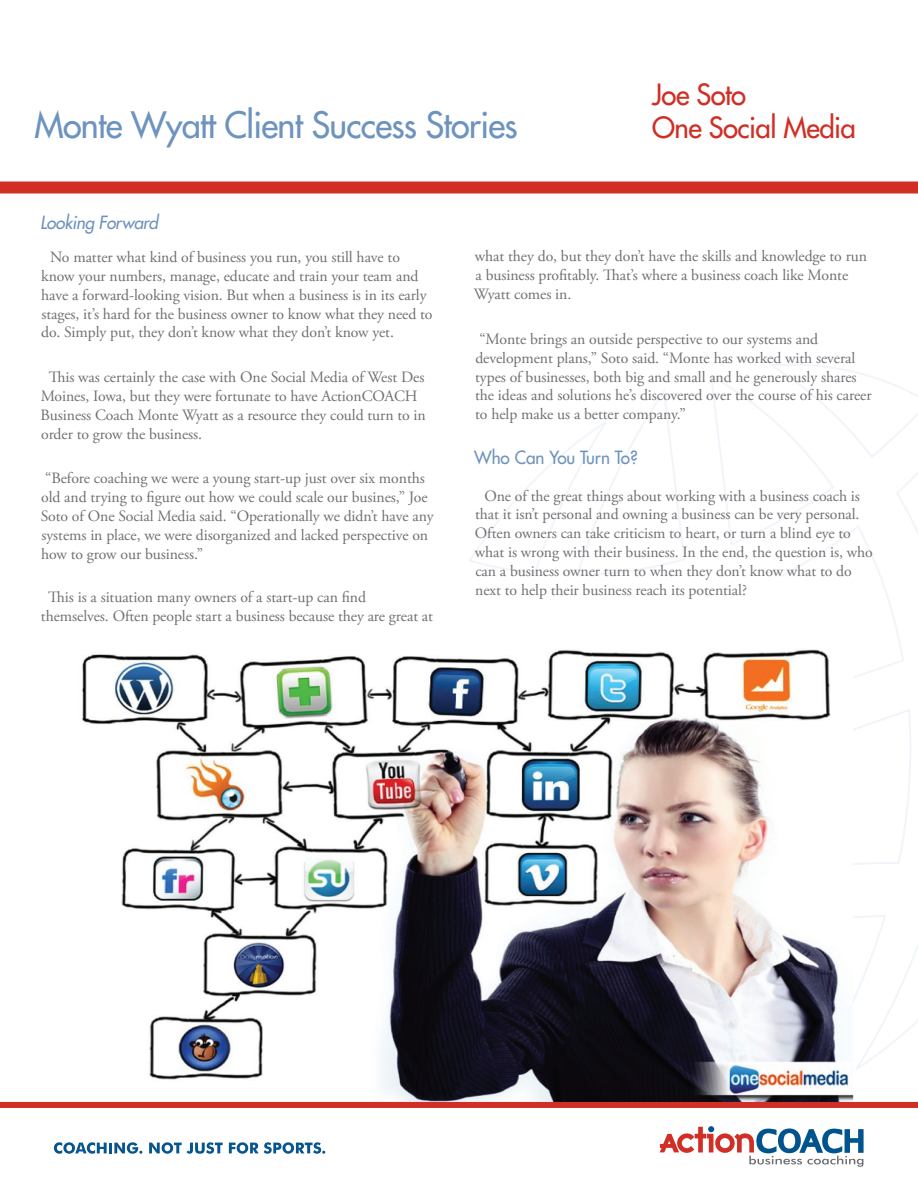
<style>
.page{position:relative;width:918px;height:1188px;background:#fff}
.page>*{position:absolute;margin:0;border:0;box-sizing:border-box;transform-origin:0 0}
.t1{font:500 35.4px "Futura Std";letter-spacing:-.02em;color:#6d93be}
.t2{font:500 28.5px "Futura Std";letter-spacing:-.02em;color:#d12e25}
.t3{font:500 17.7px "Futura Std";letter-spacing:-.005em;color:#6d93be}
.t4{font:italic 500 17.7px "Futura Std";letter-spacing:-.02em;color:#6d93be}
.t5{font:15.75px/18.9px "Adobe Garamond Pro";letter-spacing:-.005em;color:#6f7073}
</style>
<div class="page">
<svg style="left:469px;top:364px;width:449px;height:706px"></svg>
<img style="left:82px;top:576px;width:772px;height:526px">
<div style="left:0;top:182px;width:918px;height:12px;background:#d12e25"></div>
<svg style="left:660px;top:1126px;width:204px;height:41px"></svg>
<svg style="left:54px;top:1142px;width:88px;height:12px"></svg>
<svg style="left:149px;top:1142px;width:74px;height:12px"></svg>
<svg style="left:229px;top:1142px;width:96px;height:12px"></svg>
<div style="left:0;top:1102px;width:918px;height:6px;background:#d12e25"></div>
<h2 class="t2" style="left:652px;top:77px;width:95px">Joe Soto</h2>
<h1 class="t1" style="left:34px;top:103px;width:485px">Monte Wyatt Client Success Stories</h1>
<h2 class="t2" style="left:652px;top:110px;width:205px">One Social Media</h2>
<p class="t4" style="left:40px;top:211px;width:119px">Looking Forward</p>
<p class="t5" style="left:41px;top:248px;width:393px;text-indent:9px">No matter what kind of business you run, you still have to know your numbers, manage, educate and train your team and have a forward-looking vision. But when a business is in its early stages, it’s hard for the business owner to know what they need to do. Simply put, they don’t know what they don’t know yet.</p>
<p class="t5" style="left:41px;top:368px;width:387px;text-indent:8px">This was certainly the case with One Social Media of West Des Moines, Iowa, but they were fortunate to have ActionCOACH Business Coach Monte Wyatt as a resource they could turn to in order to grow the business.</p>
<p class="t5" style="left:41px;top:469px;width:394px">“Before coaching we were a young start-up just over six months old and trying to figure out how we could scale our busines,” Joe Soto of One Social Media said. “Operationally we didn’t have any systems in place, we were disorganized and lacked perspective on how to grow our business.”</p>
<p class="t5" style="left:41px;top:588px;width:394px;text-indent:7px">This is a situation many owners of a start-up can find themselves. Often people start a business because they are great at</p>
<p class="t5" style="left:474px;top:248px;width:395px">what they do, but they don’t have the skills and knowledge to run a business profitably. That’s where a business coach like Monte<br>Wyatt comes in.</p>
<p class="t5" style="left:475px;top:330px;width:398px">“Monte brings an outside perspective to our systems and development plans,” Soto said. “Monte has worked with several types of businesses, both big and small and he generously shares the ideas and solutions he’s discovered over the course of his career to help make us a better company.”</p>
<p class="t3" style="left:474px;top:446px;width:165px">Who Can You Turn To?</p>
<p class="t5" style="left:475px;top:487px;width:399px;text-indent:9px">One of the great things about working with a business coach is that it isn’t personal and owning a business can be very personal.<br>Often owners can take criticism to heart, or turn a blind eye to what is wrong with their business. In the end, the question is, who can a business owner turn to when they don’t know what to do next to help their business reach its potential?</p>
</div>
